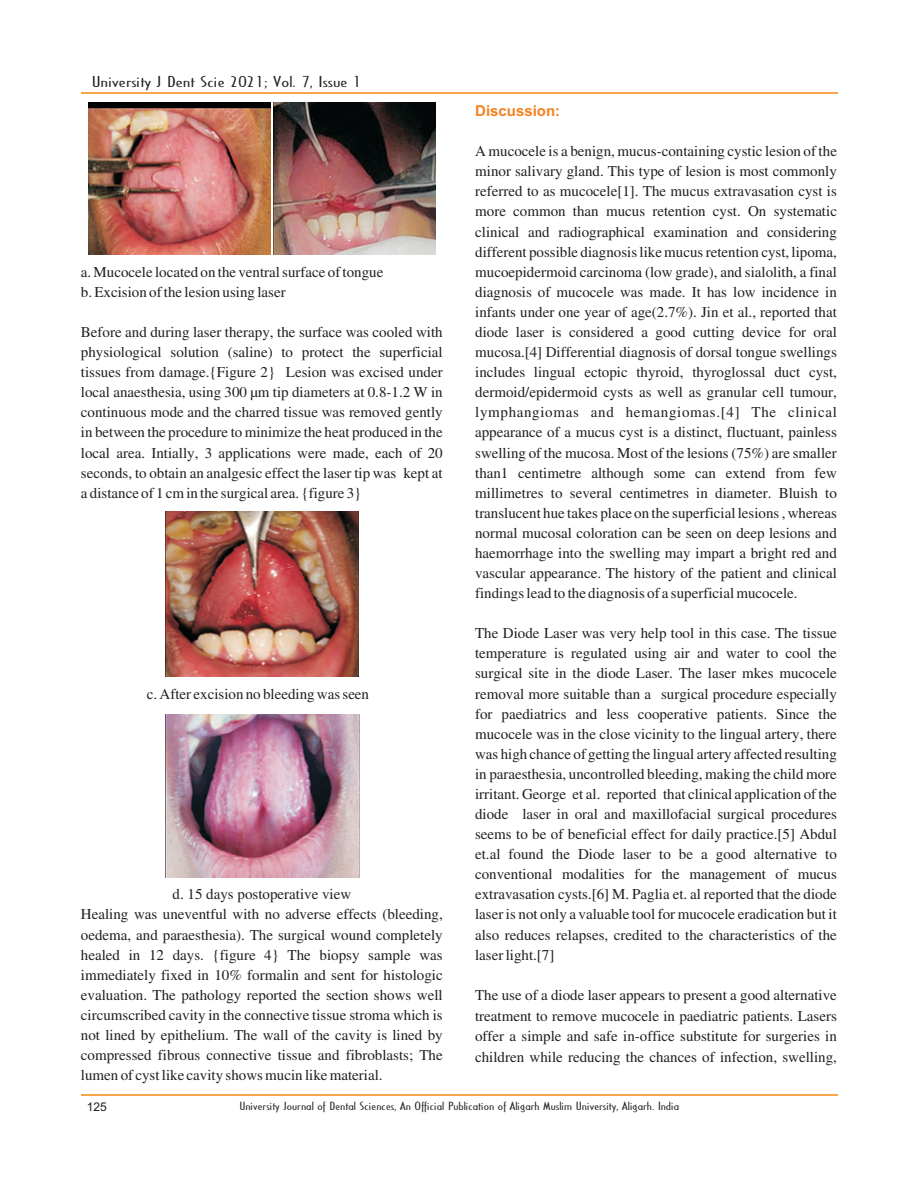
<style>
.page{position:relative;width:918px;height:1188px;background:#fff}
.page>*{position:absolute;margin:0;border:0;box-sizing:border-box;transform-origin:0 0}
.t1{font:15px/20.1px "Times New Roman";color:#231f20;text-align:justify}
.t2{font:15px "Cassandra";color:#231f20;scale:1.66 1}
.t3{font:700 15px "Arial";color:#f58220}
.t4{font:12px "Arial";color:#231f20}
.t5{font:11.25px "Cassandra";color:#231f20;scale:1.51 1}
</style>
<div class="page">
<hr style="left:81px;top:92px;width:756px;height:2px;background:#f9a64a">
<hr style="left:81px;top:1094px;width:756px;height:2px;background:#f9a64a">
<img style="left:165px;top:511px;width:194px;height:166px">
<img style="left:165px;top:714px;width:194px;height:163px">
<img style="left:88px;top:103px;width:183px;height:151px">
<img style="left:273px;top:103px;width:163px;height:151px">
<p class="t2" style="left:92px;top:74px;width:164px">University J Dent Scie 2021; Vol. 7, Issue 1</p>
<p class="t1" style="left:81px;top:263px;width:304px">a. Mucocele located on the ventral surface of tongue b. Excision of the lesion using laser</p>
<p class="t1" style="left:81px;top:323px;width:363px">Before and during laser therapy, the surface was cooled with physiological solution (saline) to protect the superficial tissues from damage.{Figure 2} Lesion was excised under local anaesthesia, using 300 µm tip diameters at 0.8-1.2 W in continuous mode and the charred tissue was removed gently in between the procedure to minimize the heat produced in the local area. Intially, 3 applications were made, each of 20 seconds, to obtain an analgesic effect the laser tip was kept at a distance of 1 cm in the surgical area. {figure 3}</p>
<p class="t1" style="left:147px;top:685px;width:224px">c. After excision no bleeding was seen</p>
<p class="t1" style="left:81px;top:886px;width:363px;text-align:left;text-indent:92px">d. 15 days postoperative view<br>Healing was uneventful with no adverse effects (bleeding, oedema, and paraesthesia). The surgical wound completely healed in 12 days. {figure 4} The biopsy sample was immediately fixed in 10% formalin and sent for histologic evaluation. The pathology reported the section shows well circumscribed cavity in the connective tissue stroma which is not lined by epithelium. The wall of the cavity is lined by compressed fibrous connective tissue and fibroblasts; The lumen of cyst like cavity shows mucin like material.</p>
<p class="t3" style="left:475px;top:105px;width:87px">Discussion:</p>
<p class="t1" style="left:475px;top:143px;width:363px">A mucocele is a benign, mucus-containing cystic lesion of the minor salivary gland. This type of lesion is most commonly referred to as mucocele[1]. The mucus extravasation cyst is more common than mucus retention cyst. On systematic clinical and radiographical examination and considering different possible diagnosis like mucus retention cyst, lipoma, mucoepidermoid carcinoma (low grade), and sialolith, a final diagnosis of mucocele was made. It has low incidence in infants under one year of age(2.7%). Jin et al., reported that diode laser is considered a good cutting device for oral mucosa.[4] Differential diagnosis of dorsal tongue swellings includes lingual ectopic thyroid, thyroglossal duct cyst, dermoid/epidermoid cysts as well as granular cell tumour, lymphangiomas and hemangiomas.[4] The clinical appearance of a mucus cyst is a distinct, fluctuant, painless swelling of the mucosa. Most of the lesions (75%) are smaller than1 centimetre although some can extend from few millimetres to several centimetres in diameter. Bluish to translucent hue takes place on the superficial lesions , whereas normal mucosal coloration can be seen on deep lesions and haemorrhage into the swelling may impart a bright red and vascular appearance. The history of the patient and clinical findings lead to the diagnosis of a superficial mucocele.</p>
<p class="t1" style="left:475px;top:625px;width:363px">The Diode Laser was very help tool in this case. The tissue temperature is regulated using air and water to cool the surgical site in the diode Laser. The laser mkes mucocele removal more suitable than a surgical procedure especially for paediatrics and less cooperative patients. Since the mucocele was in the close vicinity to the lingual artery, there was high chance of getting the lingual artery affected resulting in paraesthesia, uncontrolled bleeding, making the child more irritant. George et al. reported that clinical application of the diode laser in oral and maxillofacial surgical procedures seems to be of beneficial effect for daily practice.[5] Abdul et.al found the Diode laser to be a good alternative to conventional modalities for the management of mucus extravasation cysts.[6] M. Paglia et. al reported that the diode laser is not only a valuable tool for mucocele eradication but it also reduces relapses, credited to the characteristics of the laser light.[7]</p>
<p class="t1" style="left:475px;top:986px;width:363px;line-height:20.5px">The use of a diode laser appears to present a good alternative treatment to remove mucocele in paediatric patients. Lasers offer a simple and safe in-office substitute for surgeries in children while reducing the chances of infection, swelling,</p>
<p class="t4" style="left:87px;top:1102px;width:22px">125</p>
<p class="t5" style="left:239px;top:1101px;width:293px">University Journal of Dental Sciences, An Official Publication of Aligarh Muslim University, Aligarh. India</p>
</div>
